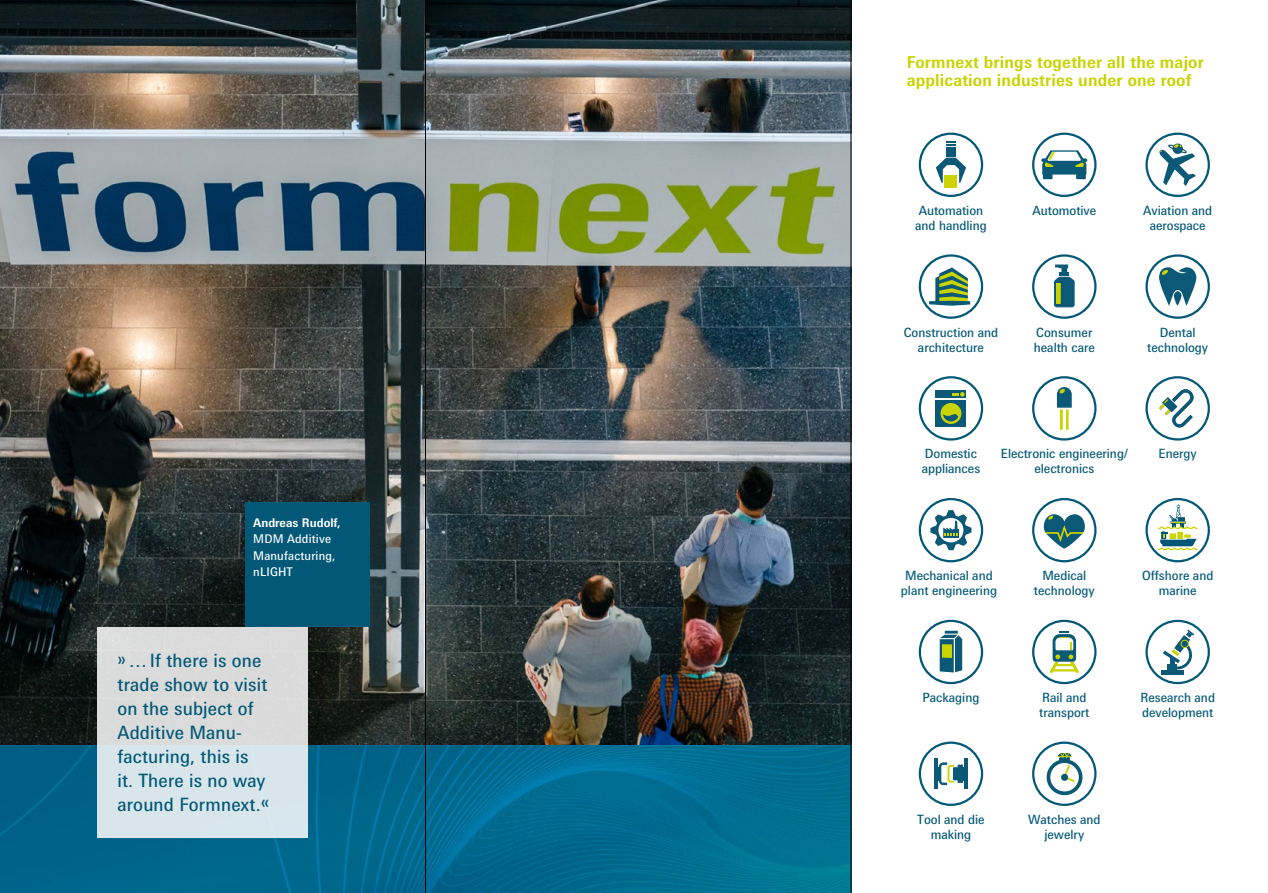
<style>
.page{position:relative;width:1268px;height:893px;background:#fff}
.page>*{position:absolute;margin:0;border:0;box-sizing:border-box;transform-origin:0 0}
.t1{font:18.3px/24px "Messe Univers";letter-spacing:.01em;color:#025876}
.t2{font:700 16.5px/18.8px "Messe Univers";letter-spacing:.01em;color:#c8d300}
.t3{font:12.75px/15px "Messe Univers";color:#025876;text-align:center}
.t4{font:12px/16.5px "Messe Univers";letter-spacing:.015em;color:#fff}
.t5{font:700 12px "Messe Univers";color:#fff}
</style>
<div class="page">
<img style="left:0;top:744px;width:850px;height:149px">
<img style="left:0;top:0;width:850px;height:744px">
<div style="left:97px;top:627px;width:210px;height:210px;background:linear-gradient(to right,#d9e0e3,#d9e0e2)"></div>
<div style="left:245px;top:502px;width:124px;height:125px;background:#025876"></div>
<svg style="left:1146px;top:255px;width:62px;height:63px"></svg>
<svg style="left:1158px;top:267px;width:37px;height:39px"></svg>
<div style="left:1145px;top:254px;width:64px;height:65px;border:2px solid #025876;border-radius:50%"></div>
<svg style="left:921px;top:258px;width:59px;height:57px"></svg>
<div style="left:918px;top:254px;width:64px;height:65px;border:2px solid #025876;border-radius:50%"></div>
<svg style="left:1034px;top:258px;width:59px;height:57px"></svg>
<hr style="left:1056px;top:283px;width:4px;height:21px;background:#cbd400">
<div style="left:1031px;top:254px;width:65px;height:65px;border:2px solid #025876;border-radius:50%"></div>
<svg style="left:1034px;top:380px;width:59px;height:57px"></svg>
<div style="left:1031px;top:376px;width:65px;height:65px;border:2px solid #025876;border-radius:50%"></div>
<svg style="left:1146px;top:377px;width:62px;height:62px"></svg>
<svg style="left:1149px;top:382px;width:56px;height:53px"></svg>
<div style="left:1145px;top:376px;width:64px;height:65px;border:2px solid #025876;border-radius:50%"></div>
<svg style="left:921px;top:380px;width:59px;height:57px"></svg>
<div style="left:918px;top:376px;width:64px;height:65px;border:2px solid #025876;border-radius:50%"></div>
<svg style="left:1034px;top:136px;width:59px;height:57px"></svg>
<div style="left:1031px;top:133px;width:65px;height:64px;border:2px solid #025876;border-radius:50%"></div>
<svg style="left:921px;top:136px;width:59px;height:57px"></svg>
<div style="left:918px;top:133px;width:64px;height:64px;border:2px solid #025876;border-radius:50%"></div>
<svg style="left:1146px;top:134px;width:62px;height:62px"></svg>
<svg style="left:1149px;top:138px;width:56px;height:53px"></svg>
<div style="left:1145px;top:133px;width:64px;height:64px;border:2px solid #025876;border-radius:50%"></div>
<svg style="left:919px;top:499px;width:62px;height:62px"></svg>
<svg style="left:927px;top:507px;width:47px;height:46px"></svg>
<div style="left:918px;top:498px;width:64px;height:64px;border:2px solid #025876;border-radius:50%"></div>
<svg style="left:1033px;top:499px;width:62px;height:62px"></svg>
<svg style="left:1036px;top:503px;width:55px;height:54px"></svg>
<div style="left:1031px;top:498px;width:65px;height:64px;border:2px solid #025876;border-radius:50%"></div>
<svg style="left:1146px;top:499px;width:62px;height:62px"></svg>
<svg style="left:1149px;top:502px;width:56px;height:54px"></svg>
<div style="left:1145px;top:498px;width:64px;height:64px;border:2px solid #025876;border-radius:50%"></div>
<svg style="left:1033px;top:743px;width:62px;height:62px"></svg>
<svg style="left:1036px;top:746px;width:55px;height:53px"></svg>
<hr style="left:1059px;top:758px;width:10px;height:4px;background:#0b5977">
<div style="left:1031px;top:741px;width:65px;height:65px;border:2px solid #025876;border-radius:50%"></div>
<svg style="left:964px;top:758px;width:3px;height:31px"></svg>
<hr style="left:934px;top:758px;width:3px;height:31px;background:#0b5977">
<svg style="left:937px;top:761px;width:25px;height:25px"></svg>
<hr style="left:962px;top:767px;width:3px;height:14px;background:#045977">
<div style="left:918px;top:741px;width:64px;height:65px;border:2px solid #025876;border-radius:50%"></div>
<svg style="left:1146px;top:621px;width:62px;height:62px"></svg>
<svg style="left:1149px;top:625px;width:56px;height:54px"></svg>
<div style="left:1180px;top:640px;width:8px;height:8px;background:#0b5977;border-radius:50%"></div>
<div style="left:1180px;top:640px;width:8px;height:8px;border:1px solid #cbd400;border-radius:50%"></div>
<div style="left:1145px;top:620px;width:64px;height:64px;border:2px solid #025876;border-radius:50%"></div>
<svg style="left:1050px;top:631px;width:28px;height:42px"></svg>
<div style="left:1031px;top:620px;width:65px;height:64px;border:2px solid #025876;border-radius:50%"></div>
<svg style="left:921px;top:623px;width:59px;height:57px"></svg>
<div style="left:941px;top:644px;width:10px;height:14px;background:#cbd400"></div>
<div style="left:918px;top:620px;width:64px;height:64px;border:2px solid #025876;border-radius:50%"></div>
<hr style="left:425px;top:0;width:1px;height:893px;background:#000">
<hr style="left:850px;top:0;width:1px;height:893px;background:#000">
<p class="t5" style="left:253px;top:515px;width:89px">Andreas Rudolf,</p>
<p class="t4" style="left:253px;top:530px;width:84px">MDM Additive<br>Manufacturing, nLIGHT</p>
<h1 class="t1" style="left:117px;top:648px;width:153px">»…If there is one trade show to visit on the subject of<br>Additive Manu&shy;facturing, this is<br>it. There is no way around Formnext.«</h1>
<p class="t2" style="left:906px;top:52px;width:298px">Formnext brings together all the major application industries under one roof</p>
<p class="t3" style="left:918px;top:202px;width:66px">Automation</p>
<p class="t3" style="left:1032px;top:202px;width:65px">Automotive</p>
<p class="t3" style="left:915px;top:217px;width:73px">and handling</p>
<p class="t3" style="left:903px;top:324px;width:96px">Construction and architecture</p>
<p class="t3" style="left:1033px;top:324px;width:63px;text-align:left">Consumer health care</p>
<p class="t3" style="left:1142px;top:202px;width:70px">Aviation and aerospace</p>
<p class="t3" style="left:1146px;top:324px;width:62px">Dental technology</p>
<p class="t3" style="left:1000px;top:446px;width:128px">Electronic engineering/ electronics</p>
<p class="t3" style="left:924px;top:446px;width:53px">Domestic</p>
<p class="t3" style="left:1158px;top:446px;width:40px">Energy</p>
<p class="t3" style="left:921px;top:461px;width:60px">appliances</p>
<p class="t3" style="left:900px;top:568px;width:98px">Mechanical and plant engineering</p>
<p class="t3" style="left:1033px;top:568px;width:62px">Medical technology</p>
<p class="t3" style="left:1141px;top:568px;width:73px">Offshore and marine</p>
<p class="t3" style="left:922px;top:690px;width:58px">Packaging</p>
<p class="t3" style="left:917px;top:811px;width:69px">Tool and die making</p>
<p class="t3" style="left:1039px;top:690px;width:52px;text-align:left">Rail and transport</p>
<p class="t3" style="left:1027px;top:811px;width:74px">Watches and jewelry</p>
<p class="t3" style="left:1140px;top:690px;width:76px;text-align:left">Research and development</p>
</div>
